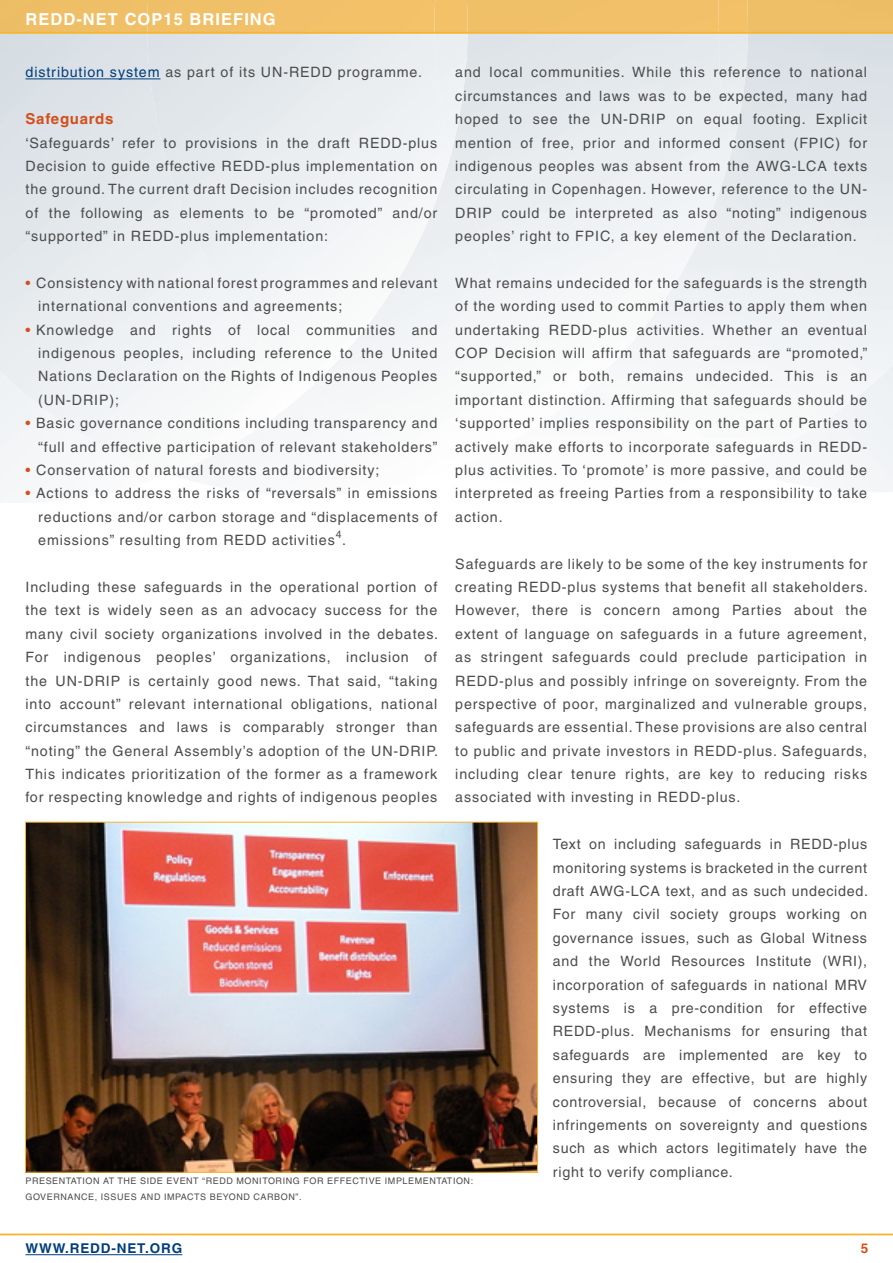
<style>
.page{position:relative;width:893px;height:1263px;background:#fff}
.page>*{position:absolute;margin:0;border:0;box-sizing:border-box;transform-origin:0 0}
.Issue{font:700 16.5px "Helvetica";letter-spacing:.065em;color:#fff}
.Subheader{font:700 15px "Helvetica";color:#d34f1b}
.Body_Text{font:14.25px/23.4px "Helvetica";letter-spacing:.065em;color:#4b4c4d;text-align:justify}
.Bullets{font:14.25px/23.4px "Helvetica";letter-spacing:.065em;color:#4b4c4d;text-align:justify}
.More_info{font:700 13.5px "Helvetica";letter-spacing:.065em;color:#013d7d}
.More_info-2{font:700 13.5px "Helvetica";color:#d34f1b}
.Bullets-2{font:10.5px "Helvetica";color:#4b4c4d}
.Photo_Decription{font:9px "Helvetica";letter-spacing:.065em;color:#4b4c4d}
.s1{color:#013d7d}
.s2{color:#d34f1b}
</style>
<div class="page">
<img style="left:718px;top:34px;width:30px;height:112px">
<svg style="left:0;top:371px;width:893px;height:131px"></svg>
<img style="left:0;top:34px;width:310px;height:440px">
<img style="left:147px;top:34px;width:304px;height:354px">
<img style="left:434px;top:34px;width:34px;height:119px">
<div style="left:0;top:0;width:893px;height:32px;background:#f0c068"></div>
<hr style="left:0;top:1233px;width:893px;height:2px;background:#f6b430">
<hr style="left:0;top:32px;width:893px;height:2px;background:#f6b430">
<hr style="left:26px;top:1254px;width:156px;height:1px;background:#013d7d">
<hr style="left:26px;top:79px;width:134px;height:1px;background:#013d7d">
<img style="left:27px;top:824px;width:509px;height:346px">
<p class="Issue" style="left:26px;top:10px;width:113px">REDD-NET COP</p>
<p class="Issue" style="left:164px;top:10px;width:114px">15 BRIEFING</p>
<p class="Body_Text" style="left:26px;top:61px;width:398px"><span class="s1">distribution system</span> as part of its UN-REDD programme.</p>
<p class="Subheader" style="left:26px;top:110px;width:89px">SAFEGUARDS</p>
<p class="Body_Text" style="left:26px;top:131px;width:413px">‘Safeguards’ refer to provisions in the draft REDD-plus Decision to guide effective REDD-plus implementation on the ground. The current draft Decision includes recognition of the following as elements to be “promoted” and/or “supported” in REDD-plus implementation:</p>
<p class="Bullets" style="left:38px;top:271px;width:401px;text-indent:-13px"><span class="s2">•</span> Consistency with national forest programmes and relevant international conventions and agreements;</p>
<p class="Bullets" style="left:38px;top:318px;width:401px;text-indent:-13px"><span class="s2">•</span> Knowledge and rights of local communities and indigenous peoples, including reference to the United Nations Declaration on the Rights of Indigenous Peoples (UN-DRIP);</p>
<p class="Bullets" style="left:26px;top:411px;width:414px;text-align:right"><span class="s2">•</span> Basic governance conditions including transparency and “full and effective participation of relevant stakeholders”</p>
<p class="Bullets" style="left:26px;top:458px;width:355px"><span class="s2">•</span> Conservation of natural forests and biodiversity;</p>
<p class="Bullets" style="left:38px;top:482px;width:401px;text-indent:-13px"><span class="s2">•</span> Actions to address the risks of “reversals” in emissions reductions and/or carbon storage and “displacements of emissions” resulting from REDD activities</p>
<p class="Body_Text" style="left:455px;top:61px;width:413px">and local communities. While this reference to national circumstances and laws was to be expected, many had hoped to see the UN-DRIP on equal footing. Explicit mention of free, prior and informed consent (FPIC) for indigenous peoples was absent from the AWG-LCA texts circulating in Copenhagen. However, reference to the UN-DRIP could be interpreted as also “noting” indigenous peoples’ right to FPIC, a key element of the Declaration.</p>
<p class="Body_Text" style="left:455px;top:271px;width:414px">What remains undecided for the safeguards is the strength of the wording used to commit Parties to apply them when undertaking REDD-plus activities. Whether an eventual COP Decision will affirm that safeguards are “promoted,” “supported,” or both, remains undecided. This is an important distinction. Affirming that safeguards should be ‘supported’ implies responsibility on the part of Parties to actively make efforts to incorporate safeguards in REDD&shy;plus activities. To ‘promote’ is more passive, and could be interpreted as freeing Parties from a responsibility to take action.</p>
<p class="Body_Text" style="left:455px;top:552px;width:414px">Safeguards are likely to be some of the key instruments for creating REDD-plus systems that benefit all stakeholders.<br>However, there is concern among Parties about the extent of language on safeguards in a future agreement, as stringent safeguards could preclude participation in REDD-plus and possibly infringe on sovereignty. From the perspective of poor, marginalized and vulnerable groups, safeguards are essential. These provisions are also central to public and private investors in REDD-plus. Safeguards, including clear tenure rights, are key to reducing risks associated with investing in REDD-plus.</p>
<p class="Body_Text" style="left:553px;top:832px;width:317px">Text on including safeguards in REDD-plus monitoring systems is bracketed in the current draft AWG-LCA text, and as such undecided.<br>For many civil society groups working on governance issues, such as Global Witness and the World Resources Institute (WRI), incorporation of safeguards in national MRV systems is a pre-condition for effective REDD-plus. Mechanisms for ensuring that safeguards are implemented are key to ensuring they are effective, but are highly controversial, because of concerns about infringements on sovereignty and questions such as which actors legitimately have the right to verify compliance.</p>
<p class="Bullets-2" style="left:336px;top:528px;width:7px">4</p>
<p class="Bullets" style="left:342px;top:528px;width:5px">.</p>
<p class="Body_Text" style="left:26px;top:575px;width:414px">Including these safeguards in the operational portion of the text is widely seen as an advocacy success for the many civil society organizations involved in the debates.<br>For indigenous peoples’ organizations, inclusion of the UN-DRIP is certainly good news. That said, “taking into account” relevant international obligations, national circumstances and laws is comparably stronger than “noting” the General Assembly’s adoption of the UN-DRIP.<br>This indicates prioritization of the former as a framework for respecting knowledge and rights of indigenous peoples</p>
<p class="Photo_Decription" style="left:26px;top:1175px;width:14px">Presentation</p>
<p class="Photo_Decription" style="left:103px;top:1175px;width:44px">at theside</p>
<p class="Photo_Decription" style="left:167px;top:1175px;width:8px">event</p>
<p class="Photo_Decription" style="left:202px;top:1175px;width:42px">“REDD monitoring</p>
<p class="Photo_Decription" style="left:303px;top:1175px;width:8px">for</p>
<p class="Photo_Decription" style="left:327px;top:1175px;width:7px">effective</p>
<p class="Photo_Decription" style="left:385px;top:1175px;width:7px">implementation</p>
<p class="Photo_Decription" style="left:471px;top:1175px;width:4px">:</p>
<p class="Photo_Decription" style="left:26px;top:1192px;width:8px">governance</p>
<p class="Photo_Decription" style="left:95px;top:1192px;width:13px">, issues</p>
<p class="Photo_Decription" style="left:140px;top:1192px;width:8px">and</p>
<p class="Photo_Decription" style="left:164px;top:1192px;width:7px">impacts</p>
<p class="Photo_Decription" style="left:210px;top:1192px;width:27px">be yond</p>
<p class="Photo_Decription" style="left:254px;top:1192px;width:8px">carbon</p>
<p class="Photo_Decription" style="left:295px;top:1192px;width:8px">”.</p>
<p class="More_info" style="left:26px;top:1240px;width:66px">WWW.REDD</p>
<p class="More_info" style="left:111px;top:1240px;width:72px">-NET.ORG</p>
<p class="More_info-2" style="left:861px;top:1240px;width:9px">5</p>
</div>
